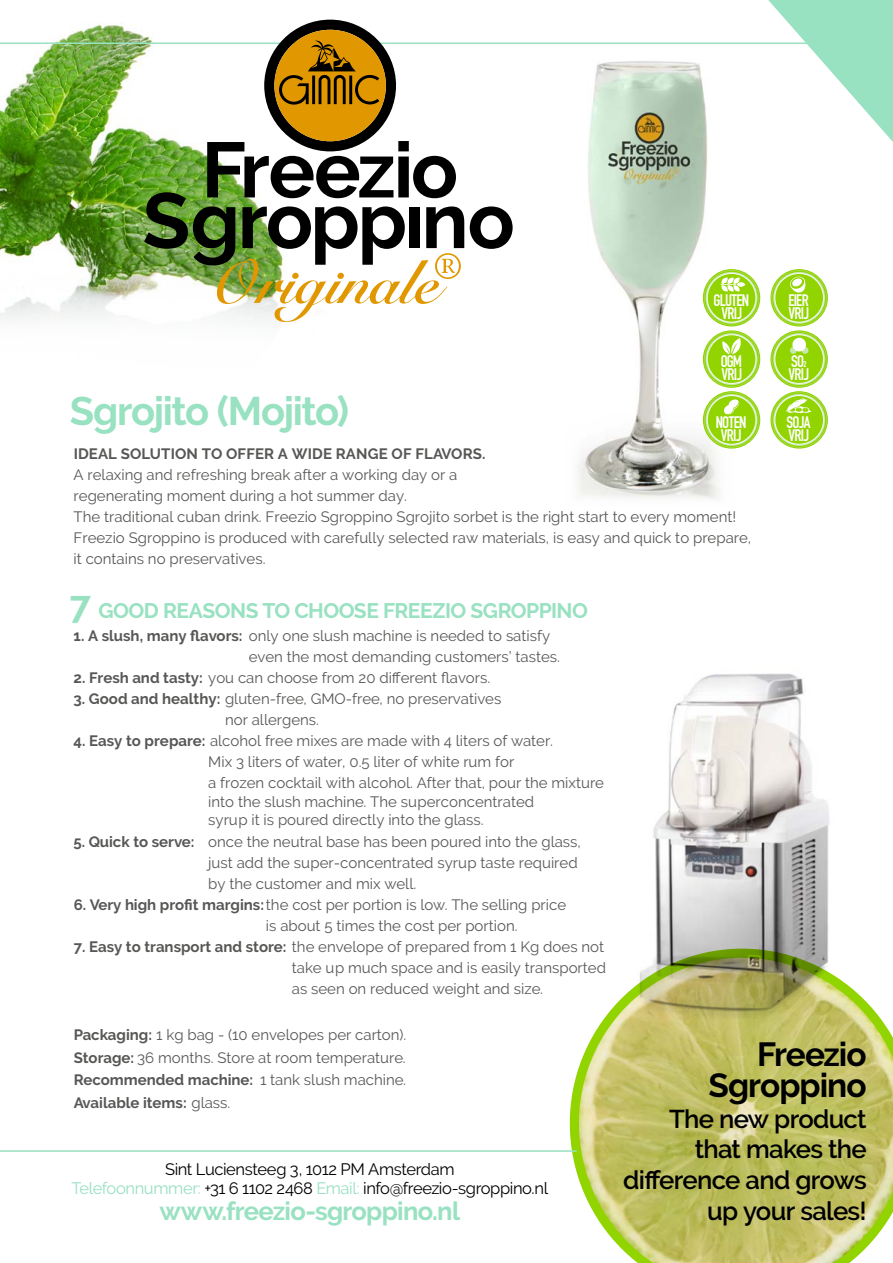
<style>
.page{position:relative;width:893px;height:1263px;background:#fff}
.page>*{position:absolute;margin:0;border:0;box-sizing:border-box;transform-origin:0 0}
.t1{font:700 39.75px "Raleway";letter-spacing:-.035em;color:#98e1c1}
.t2{font:700 33.3px/30.8px "Raleway";letter-spacing:-.03em;color:#000;text-align:right}
.t3{font:600 25.65px/30.8px "Raleway";letter-spacing:-.025em;color:#000;text-align:right}
.t4{font:700 25.5px "Raleway";letter-spacing:-.03em;color:#98e1c1}
.t5{font:700 21px "Raleway";letter-spacing:-.025em;color:#98e1c1}
.t6{font:16.5px/19.5px "Raleway";letter-spacing:-.025em;color:#000;text-align:center}
.t7{font:700 16.5px/13.4px "DIN Condensed";letter-spacing:-.04em;color:#fff}
.t8{font:15px/21px "Raleway";color:#575756}
.t9{font:700 15px "Raleway";letter-spacing:.01em;color:#575756}
.s1{font-size:8.25px}
.s2{font-size:37.8px}
.s3{font-weight:700}
.s4{color:#98e1c1}
</style>
<div class="page">
<svg style="left:569px;top:993px;width:324px;height:270px"></svg>
<img style="left:615px;top:673px;width:242px;height:345px">
<img style="left:0;top:19px;width:336px;height:301px">
<img style="left:565px;top:42px;width:168px;height:457px">
<hr style="left:0;top:1150px;width:577px;height:2px;background:#98e1c1">
<hr style="left:0;top:43px;width:893px;height:1px;background:#98e1c1">
<svg style="left:703px;top:270px;width:57px;height:56px"></svg>
<div style="left:703px;top:269px;width:57px;height:57px;border:1px solid #91d400;border-radius:50%"></div>
<svg style="left:705px;top:271px;width:53px;height:53px"></svg>
<div style="left:704px;top:271px;width:55px;height:54px;border:1px solid #91d400;border-radius:50%"></div>
<div style="left:707px;top:273px;width:49px;height:49px;background:#91d400;border-radius:50%"></div>
<div style="left:707px;top:273px;width:49px;height:50px;border:1px solid #eff8eb;border-radius:50%"></div>
<svg style="left:721px;top:277px;width:24px;height:15px"></svg>
<svg style="left:703px;top:331px;width:57px;height:56px"></svg>
<div style="left:703px;top:330px;width:57px;height:58px;border:1px solid #91d400;border-radius:50%"></div>
<svg style="left:705px;top:333px;width:53px;height:53px"></svg>
<div style="left:704px;top:332px;width:55px;height:54px;border:1px solid #91d400;border-radius:50%"></div>
<div style="left:707px;top:335px;width:49px;height:48px;background:#91d400;border-radius:50%"></div>
<div style="left:707px;top:334px;width:49px;height:50px;border:1px solid #eff8eb;border-radius:50%"></div>
<svg style="left:722px;top:338px;width:19px;height:16px"></svg>
<svg style="left:771px;top:270px;width:56px;height:56px"></svg>
<div style="left:770px;top:269px;width:58px;height:57px;border:1px solid #91d400;border-radius:50%"></div>
<svg style="left:773px;top:271px;width:53px;height:53px"></svg>
<div style="left:772px;top:271px;width:54px;height:54px;border:1px solid #91d400;border-radius:50%"></div>
<div style="left:775px;top:273px;width:49px;height:49px;background:#91d400;border-radius:50%"></div>
<div style="left:774px;top:273px;width:50px;height:50px;border:1px solid #eff8eb;border-radius:50%"></div>
<svg style="left:789px;top:275px;width:18px;height:18px"></svg>
<svg style="left:771px;top:331px;width:56px;height:56px"></svg>
<div style="left:770px;top:330px;width:58px;height:58px;border:1px solid #91d400;border-radius:50%"></div>
<svg style="left:773px;top:333px;width:53px;height:53px"></svg>
<div style="left:772px;top:332px;width:54px;height:54px;border:1px solid #91d400;border-radius:50%"></div>
<div style="left:775px;top:335px;width:49px;height:48px;background:#91d400;border-radius:50%"></div>
<div style="left:774px;top:334px;width:50px;height:50px;border:1px solid #eff8eb;border-radius:50%"></div>
<div style="left:790px;top:347px;width:7px;height:7px;background:#c7e7ac;border-radius:50%"></div>
<div style="left:802px;top:347px;width:6px;height:7px;background:#c7e7ac;border-radius:50%"></div>
<div style="left:792px;top:338px;width:14px;height:13px;background:#fff;border-radius:50%"></div>
<svg style="left:703px;top:392px;width:57px;height:56px"></svg>
<div style="left:703px;top:391px;width:57px;height:58px;border:1px solid #91d400;border-radius:50%"></div>
<svg style="left:705px;top:393px;width:53px;height:53px"></svg>
<div style="left:704px;top:393px;width:55px;height:54px;border:1px solid #91d400;border-radius:50%"></div>
<div style="left:707px;top:395px;width:49px;height:49px;background:#91d400;border-radius:50%"></div>
<div style="left:707px;top:395px;width:49px;height:50px;border:1px solid #eff8eb;border-radius:50%"></div>
<svg style="left:724px;top:399px;width:15px;height:16px"></svg>
<svg style="left:771px;top:392px;width:56px;height:56px"></svg>
<div style="left:770px;top:391px;width:58px;height:58px;border:1px solid #91d400;border-radius:50%"></div>
<svg style="left:773px;top:393px;width:53px;height:53px"></svg>
<div style="left:772px;top:393px;width:54px;height:54px;border:1px solid #91d400;border-radius:50%"></div>
<div style="left:775px;top:395px;width:49px;height:49px;background:#91d400;border-radius:50%"></div>
<div style="left:774px;top:395px;width:50px;height:50px;border:1px solid #eff8eb;border-radius:50%"></div>
<svg style="left:786px;top:398px;width:26px;height:15px"></svg>
<svg style="left:768px;top:0;width:125px;height:142px"></svg>
<svg style="left:470px;top:206px;width:43px;height:43px"></svg>
<svg style="left:144px;top:20px;width:320px;height:302px"></svg>
<h1 class="t1" style="left:70px;top:389px;width:281px">Sgrojito (Mojito)</h1>
<p class="t7" style="left:714px;top:293px;width:37px;text-align:center">GLUTEN<br>VRIJ</p>
<p class="t7" style="left:721px;top:354px;width:23px">OGM<br>VRIJ</p>
<p class="t7" style="left:788px;top:293px;width:22px">EIER<br>VRIJ</p>
<p class="t7" style="left:788px;top:354px;width:22px">SO<span class="s1">2<br></span>VRIJ</p>
<p class="t7" style="left:716px;top:415px;width:32px;text-align:center">NOTEN<br>VRIJ</p>
<p class="t7" style="left:787px;top:415px;width:25px">SOJA<br>VRIJ</p>
<p class="t9" style="left:74px;top:445px;width:413px">IDEAL SOLUTION TO OFFER A WIDE RANGE OF FLAVORS.</p>
<p class="t8" style="left:74px;top:464px;width:679px">A relaxing and refreshing break after a working day or a<br>regenerating moment during a hot summer day.<br>The traditional cuban drink. Freezio Sgroppino Sgrojito sorbet is the right start to every moment!<br>Freezio Sgroppino is produced with carefully selected raw materials, is easy and quick to prepare, it contains no preservatives.</p>
<h3 class="t5" style="left:70px;top:598px;width:520px"><span class="s2">7</span> GOOD REASONS TO CHOOSE FREEZIO SGROPPINO</h3>
<p class="t8" style="left:249px;top:625px;width:313px;text-indent:-175px"><span class="s3">1. A slush, many flavors:</span> only one slush machine is needed to satisfy even the most demanding customers’ tastes.</p>
<p class="t8" style="left:74px;top:667px;width:418px"><span class="s3">2. Fresh and tasty:</span> you can choose from 20 different flavors.</p>
<p class="t8" style="left:225px;top:688px;width:278px;text-indent:-151px"><span class="s3">3. Good and healthy:</span> gluten-free, GMO-free, no preservatives nor allergens.</p>
<p class="t8" style="left:208px;top:730px;width:397px;text-indent:-135px"><span class="s3">4. Easy to prepare:</span> alcohol free mixes are made with 4 liters of water.<br>Mix 3 liters of water, 0.5 liter of white rum for<br>a frozen cocktail with alcohol. After that, pour the mixture</p>
<p class="t8" style="left:208px;top:793px;width:327px;line-height:18px">into the slush machine. The superconcentrated syrup it is poured directly into the glass.</p>
<p class="t8" style="left:208px;top:831px;width:374px;text-indent:-135px"><span class="s3">5. Quick to serve:</span> once the neutral base has been poured into the glass, just add the super-concentrated syrup taste required by the customer and mix well.</p>
<p class="t8" style="left:266px;top:894px;width:302px;text-indent:-192px"><span class="s3">6. Very high profit margins:</span> the cost per portion is low. The selling price is about 5 times the cost per portion.</p>
<p class="t8" style="left:292px;top:936px;width:316px;text-indent:-218px"><span class="s3">7. Easy to transport and store:</span> the envelope of prepared from 1 Kg does not take up much space and is easily transported as seen on reduced weight and size.</p>
<p class="t8" style="left:74px;top:1024px;width:334px;line-height:22.5px;text-align:justify"><span class="s3">Packaging:</span> 1 kg bag - (10 envelopes per carton).<br><span class="s3">Storage:</span> 36 months. Store at room temperature.<br><span class="s3">Recommended machine:</span> 1 tank slush machine.<br><span class="s3">Available items:</span> glass.</p>
<p class="t6" style="left:71px;top:1159px;width:478px">Sint Luciensteeg 3, 1012 PM Amsterdam<br><span class="s4">Telefoonnummer:</span> +31 6 1102 2468 <span class="s4">Email:</span> info@freezio-sgroppino.nl</p>
<h3 class="t4" style="left:159px;top:1196px;width:302px">www.freezio-sgroppino.nl</h3>
<h2 class="t2" style="left:709px;top:1039px;width:160px">Freezio<br>Sgroppino</h2>
<h3 class="t3" style="left:623px;top:1103px;width:245px">The new product that makes the difference and grows up your sales!</h3>
</div>
